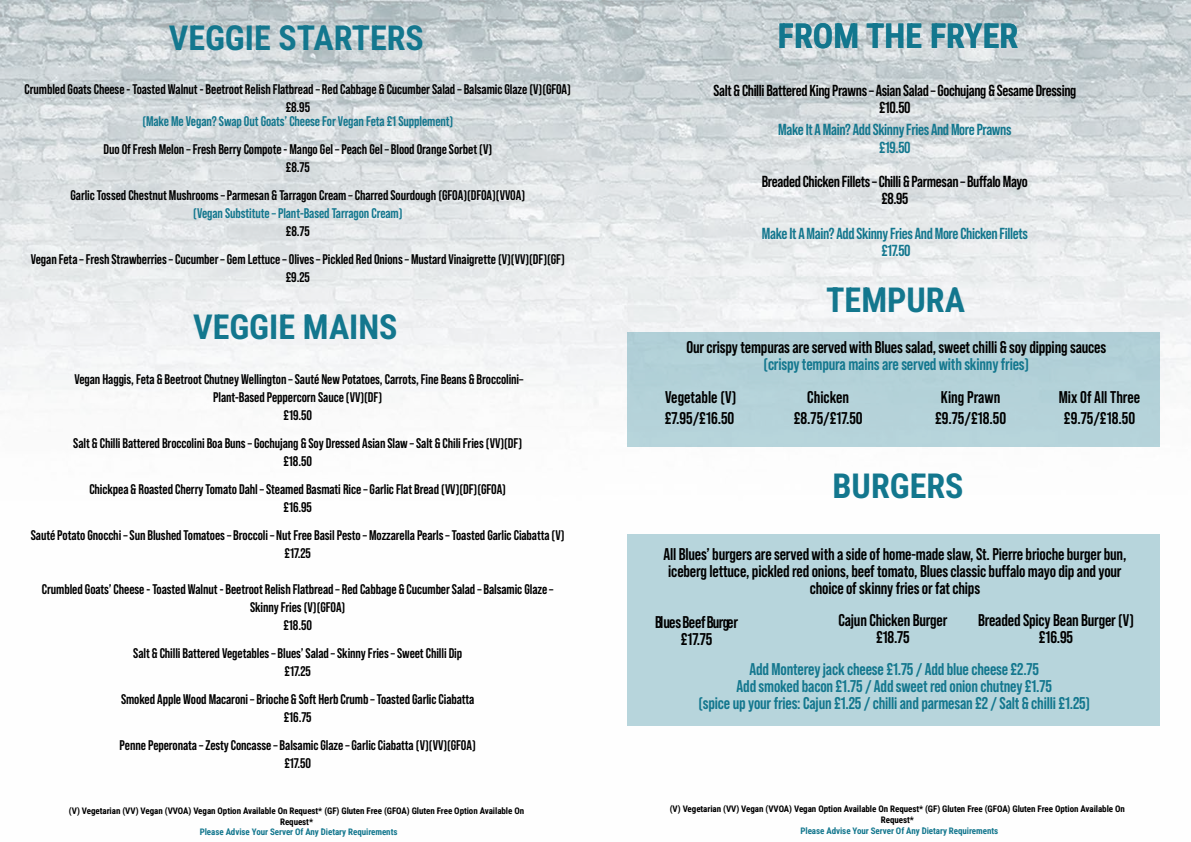
<style>
.page{position:relative;width:1191px;height:842px;background:#fff}
.page>*{position:absolute;margin:0;border:0;box-sizing:border-box;transform-origin:0 0}
.t1{font:700 34px "Roboto Condensed";color:#13778e}
.t2{font:700 17px/17px "Bebas Neue Pro";letter-spacing:-.01em;color:#000;text-align:center}
.t3{font:700 17px/17px "Bebas Neue Pro";letter-spacing:-.01em;color:#13778e;text-align:center}
.t4{font:700 16px/17.2px "Bebas Neue Pro";letter-spacing:-.02em;color:#000;text-align:center}
.t5{font:700 16px/17.2px "Bebas Neue Pro";letter-spacing:-.02em;color:#13778e;text-align:center}
.t6{font:700 14px/18px "Bebas Neue Pro";letter-spacing:-.005em;color:#000;text-align:center}
.t7{font:700 14px "Bebas Neue Pro";letter-spacing:-.005em;color:#13778e}
.t8{font:700 9px/10.8px "Roboto Condensed";letter-spacing:-.005em;color:#000;text-align:center}
.t9{font:700 9px "Roboto Condensed";letter-spacing:-.005em;color:#13778e}
</style>
<div class="page">
<img style="left:0;top:0;width:1191px;height:408px">
<div style="left:627px;top:332px;width:533px;height:115px;background:#b4d2d9"></div>
<div style="left:627px;top:534px;width:533px;height:192px;background:#b7d5dc"></div>
<h1 class="t1" style="left:169px;top:14px;width:257px">VEGGIE STARTERS</h1>
<p class="t6" style="left:25px;top:80px;width:548px">Crumbled Goats Cheese - Toasted Walnut - Beetroot Relish Flatbread – Red Cabbage &amp; Cucumber Salad – Balsamic Glaze (V)(GFOA) £8.95</p>
<p class="t7" style="left:142px;top:113px;width:312px">(Make Me Vegan? Swap Out Goats’ Cheese For Vegan Feta £1 Supplement)</p>
<p class="t6" style="left:103px;top:140px;width:390px">Duo Of Fresh Melon – Fresh Berry Compote - Mango Gel – Peach Gel – Blood Orange Sorbet (V) £8.75</p>
<p class="t6" style="left:70px;top:186px;width:456px">Garlic Tossed Chestnut Mushrooms – Parmesan &amp; Tarragon Cream – Charred Sourdough (GFOA)(DFOA)(VVOA)</p>
<p class="t7" style="left:193px;top:205px;width:211px">(Vegan Substitute – Plant-Based Tarragon Cream)</p>
<p class="t6" style="left:31px;top:217px;width:536px;line-height:28px">£8.75<br>Vegan Feta – Fresh Strawberries – Cucumber – Gem Lettuce – Olives – Pickled Red Onions – Mustard Vinaigrette (V)(VV)(DF)(GF)</p>
<p class="t6" style="left:286px;top:268px;width:26px">£9.25</p>
<h1 class="t1" style="left:193px;top:303px;width:206px">VEGGIE MAINS</h1>
<p class="t6" style="left:74px;top:370px;width:450px">Vegan Haggis, Feta &amp; Beetroot Chutney Wellington – Sauté New Potatoes, Carrots, Fine Beans &amp; Broccolini–<br>Plant-Based Peppercorn Sauce (VV)(DF)<br>£19.50</p>
<p class="t6" style="left:73px;top:434px;width:450px">Salt &amp; Chilli Battered Broccolini Boa Buns – Gochujang &amp; Soy Dressed Asian Slaw – Salt &amp; Chili Fries (VV)(DF) £18.50</p>
<p class="t6" style="left:89px;top:480px;width:418px">Chickpea &amp; Roasted Cherry Tomato Dahl – Steamed Basmati Rice – Garlic Flat Bread (VV)(DF)(GFOA) £16.95</p>
<p class="t6" style="left:31px;top:526px;width:535px">Sauté Potato Gnocchi – Sun Blushed Tomatoes – Broccoli – Nut Free Basil Pesto – Mozzarella Pearls – Toasted Garlic Ciabatta (V) £17.25</p>
<p class="t6" style="left:42px;top:580px;width:513px">Crumbled Goats’ Cheese - Toasted Walnut - Beetroot Relish Flatbread – Red Cabbage &amp; Cucumber Salad – Balsamic Glaze –<br>Skinny Fries (V)(GFOA)<br>£18.50</p>
<p class="t6" style="left:133px;top:644px;width:330px">Salt &amp; Chilli Battered Vegetables – Blues’ Salad – Skinny Fries – Sweet Chilli Dip £17.25</p>
<p class="t6" style="left:121px;top:690px;width:355px">Smoked Apple Wood Macaroni – Brioche &amp; Soft Herb Crumb – Toasted Garlic Ciabatta £16.75</p>
<p class="t6" style="left:120px;top:736px;width:358px">Penne Peperonata – Zesty Concasse – Balsamic Glaze – Garlic Ciabatta (V)(VV)(GFOA) £17.50</p>
<p class="t8" style="left:69px;top:805px;width:457px">(V) Vegetarian (VV) Vegan (VVOA) Vegan Option Available On Request* (GF) Gluten Free (GFOA) Gluten Free Option Available On<br>Request*</p>
<p class="t9" style="left:200px;top:826px;width:199px">Please Advise Your Server Of Any Dietary Requirements</p>
<h1 class="t1" style="left:778px;top:12px;width:242px">FROM THE FRYER</h1>
<p class="t4" style="left:713px;top:82px;width:364px">Salt &amp; Chilli Battered King Prawns – Asian Salad – Gochujang &amp; Sesame Dressing £10.50</p>
<p class="t5" style="left:778px;top:121px;width:235px">Make It A Main? Add Skinny Fries And More Prawns £19.50</p>
<p class="t4" style="left:762px;top:173px;width:268px">Breaded Chicken Fillets – Chilli &amp; Parmesan – Buffalo Mayo £8.95</p>
<p class="t5" style="left:762px;top:224px;width:267px">Make It A Main? Add Skinny Fries And More Chicken Fillets £17.50</p>
<h1 class="t1" style="left:826px;top:276px;width:140px">TEMPURA</h1>
<p class="t2" style="left:686px;top:339px;width:421px">Our crispy tempuras are served with Blues salad, sweet chilli &amp; soy dipping sauces</p>
<p class="t3" style="left:763px;top:356px;width:267px">(crispy tempura mains are served with skinny fries)</p>
<p class="t2" style="left:664px;top:386px;width:73px;line-height:21px;text-align:left">Vegetable (V) £7.95/£16.50</p>
<p class="t2" style="left:793px;top:386px;width:71px;line-height:21px">Chicken £8.75/£17.50</p>
<p class="t2" style="left:935px;top:386px;width:73px;line-height:21px">King Prawn £9.75/£18.50</p>
<p class="t2" style="left:1058px;top:386px;width:83px;line-height:21px">Mix Of All Three £9.75/£18.50</p>
<h1 class="t1" style="left:832px;top:462px;width:133px">BURGERS</h1>
<p class="t2" style="left:663px;top:545px;width:464px">All Blues’ burgers are served with a side of home-made slaw, St. Pierre brioche burger bun, iceberg lettuce, pickled red onions, beef tomato, Blues classic buffalo mayo dip and your choice of skinny fries or fat chips</p>
<p class="t2" style="left:655px;top:614px;width:84px">BluesBeefBurger £17.75</p>
<p class="t2" style="left:838px;top:612px;width:110px">Cajun Chicken Burger £18.75</p>
<p class="t2" style="left:978px;top:612px;width:157px">Breaded Spicy Bean Burger (V) £16.95</p>
<p class="t3" style="left:698px;top:660px;width:393px">Add Monterey jack cheese £1.75 / Add blue cheese £2.75<br>Add smoked bacon £1.75 / Add sweet red onion chutney £1.75<br>(spice up your fries: Cajun £1.25 / chilli and parmesan £2 / Salt &amp; chilli £1.25)</p>
<p class="t8" style="left:669px;top:803px;width:457px">(V) Vegetarian (VV) Vegan (VVOA) Vegan Option Available On Request* (GF) Gluten Free (GFOA) Gluten Free Option Available On<br>Request*</p>
<p class="t9" style="left:800px;top:824px;width:199px">Please Advise Your Server Of Any Dietary Requirements</p>
</div>
